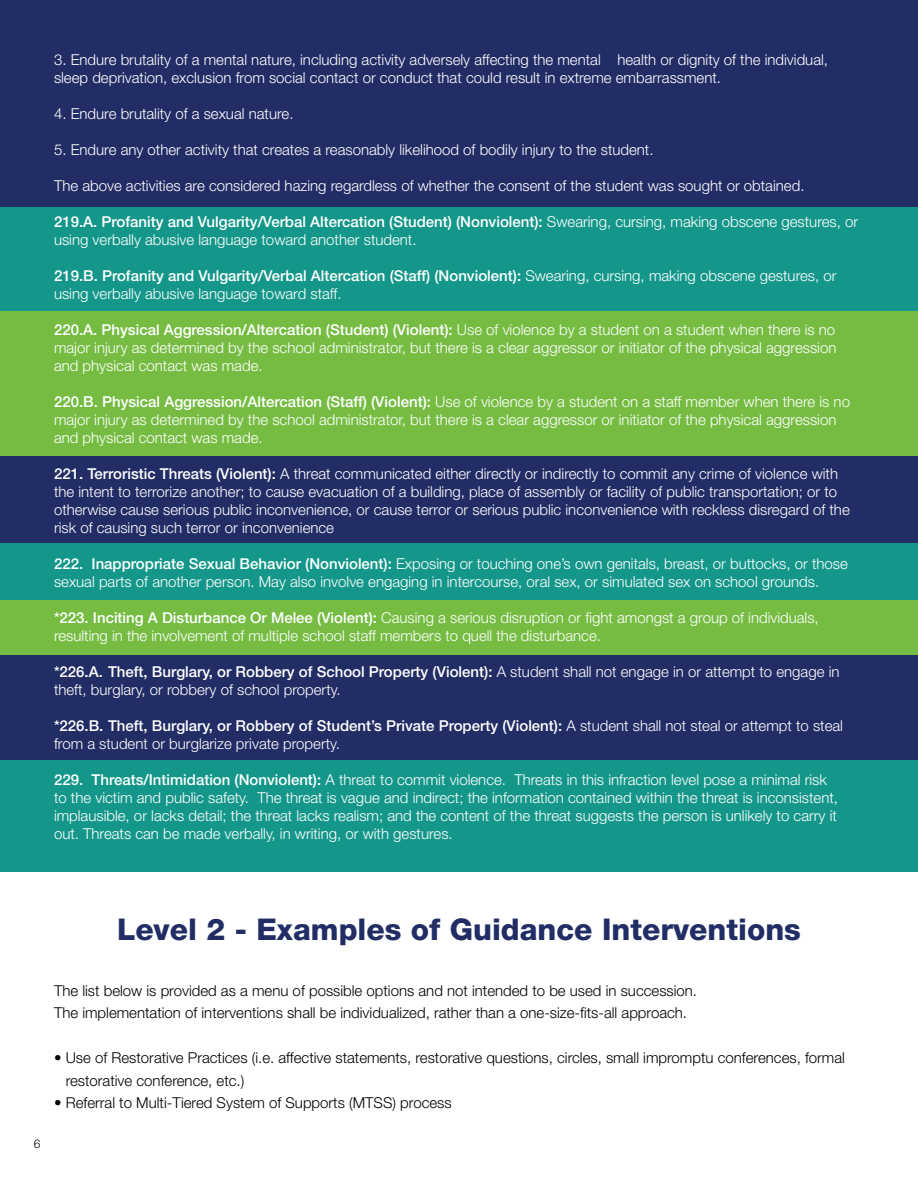
<style>
.page{position:relative;width:918px;height:1188px;background:#fff}
.page>*{position:absolute;margin:0;border:0;box-sizing:border-box;transform-origin:0 0}
.t1{font:800 30px "Helvetica Neue LT Std";color:#212d64}
.t2{font:300 15px/18px "Helvetica Neue LT Std";color:#fff}
.t3{font:300 15px/22.5px "Helvetica Neue LT Std";color:#000}
.t4{font:300 12px "Helvetica Neue LT Std";color:#000}
.s1{font-weight:500}
</style>
<div class="page">
<div style="left:0;top:760px;width:918px;height:112px;background:#14978a"></div>
<div style="left:0;top:654px;width:918px;height:106px;background:#212d64"></div>
<div style="left:0;top:599px;width:918px;height:55px;background:#76bc43"></div>
<div style="left:0;top:543px;width:918px;height:56px;background:#14978a"></div>
<div style="left:0;top:0;width:918px;height:207px;background:#212d64"></div>
<div style="left:0;top:207px;width:918px;height:104px;background:#14978a"></div>
<div style="left:0;top:456px;width:918px;height:87px;background:#212d64"></div>
<div style="left:0;top:311px;width:918px;height:145px;background:#76bc43"></div>
<p class="t2" style="left:54px;top:50px;width:776px">3. Endure brutality of a mental nature, including activity adversely affecting the mental health or dignity of the individual, sleep deprivation, exclusion from social contact or conduct that could result in extreme embarrassment.</p>
<p class="t2" style="left:54px;top:104px;width:241px">4. Endure brutality of a sexual nature.</p>
<p class="t2" style="left:54px;top:140px;width:601px">5. Endure any other activity that creates a reasonably likelihood of bodily injury to the student.</p>
<p class="t2" style="left:54px;top:176px;width:752px">The above activities are considered hazing regardless of whether the consent of the student was sought or obtained.</p>
<p class="t2" style="left:54px;top:212px;width:806px"><span class="s1">219.A. Profanity and Vulgarity/Verbal Altercation (Student) (Nonviolent):</span> Swearing, cursing, making obscene gestures, or using verbally abusive language toward another student.</p>
<p class="t2" style="left:54px;top:266px;width:784px"><span class="s1">219.B. Profanity and Vulgarity/Verbal Altercation (Staff) (Nonviolent):</span> Swearing, cursing, making obscene gestures, or using verbally abusive language toward staff.</p>
<p class="t2" style="left:54px;top:320px;width:784px;text-align:justify"><span class="s1">220.A. Physical Aggression/Altercation (Student) (Violent):</span> Use of violence by a student on a student when there is no major injury as determined by the school administrator, but there is a clear aggressor or initiator of the physical aggression and physical contact was made.</p>
<p class="t2" style="left:54px;top:392px;width:798px"><span class="s1">220.B. Physical Aggression/Altercation (Staff) (Violent):</span> Use of violence by a student on a staff member when there is no major injury as determined by the school administrator, but there is a clear aggressor or initiator of the physical aggression and physical contact was made.</p>
<p class="t2" style="left:54px;top:464px;width:797px"><span class="s1">221. Terroristic Threats (Violent):</span> A threat communicated either directly or indirectly to commit any crime of violence with the intent to terrorize another; to cause evacuation of a building, place of assembly or facility of public transportation; or to otherwise cause serious public inconvenience, or cause terror or serious public inconvenience with reckless disregard of the risk of causing such terror or inconvenience</p>
<p class="t2" style="left:54px;top:554px;width:795px"><span class="s1">222. Inappropriate Sexual Behavior (Nonviolent):</span> Exposing or touching one’s own genitals, breast, or buttocks, or those sexual parts of another person. May also involve engaging in intercourse, oral sex, or simulated sex on school grounds.</p>
<p class="t2" style="left:54px;top:608px;width:766px"><span class="s1">*223. Inciting A Disturbance Or Melee (Violent):</span> Causing a serious disruption or fight amongst a group of individuals, resulting in the involvement of multiple school staff members to quell the disturbance.</p>
<p class="t2" style="left:54px;top:662px;width:787px"><span class="s1">*226.A. Theft, Burglary, or Robbery of School Property (Violent):</span> A student shall not engage in or attempt to engage in theft, burglary, or robbery of school property.</p>
<p class="t2" style="left:54px;top:716px;width:791px"><span class="s1">*226.B. Theft, Burglary, or Robbery of Student’s Private Property (Violent):</span> A student shall not steal or attempt to steal from a student or burglarize private property.</p>
<p class="t2" style="left:54px;top:770px;width:786px"><span class="s1">229. Threats/Intimidation (Nonviolent):</span> A threat to commit violence. Threats in this infraction level pose a minimal risk to the victim and public safety. The threat is vague and indirect; the information contained within the threat is inconsistent, implausible, or lacks detail; the threat lacks realism; and the content of the threat suggests the person is unlikely to carry it out. Threats can be made verbally, in writing, or with gestures.</p>
<h1 class="t1" style="left:117px;top:911px;width:686px">Level 2 - Examples of Guidance Interventions</h1>
<p class="t4" style="left:34px;top:1136px;width:8px">6</p>
<p class="t3" style="left:54px;top:979px;width:645px">The list below is provided as a menu of possible options and not intended to be used in succession.<br>The implementation of interventions shall be individualized, rather than a one-size-fits-all approach.</p>
<p class="t3" style="left:66px;top:1047px;width:781px;text-indent:-12px">• Use of Restorative Practices (i.e. affective statements, restorative questions, circles, small impromptu conferences, formal restorative conference, etc.)</p>
<p class="t3" style="left:54px;top:1092px;width:399px">• Referral to Multi-Tiered System of Supports (MTSS) process</p>
</div>
